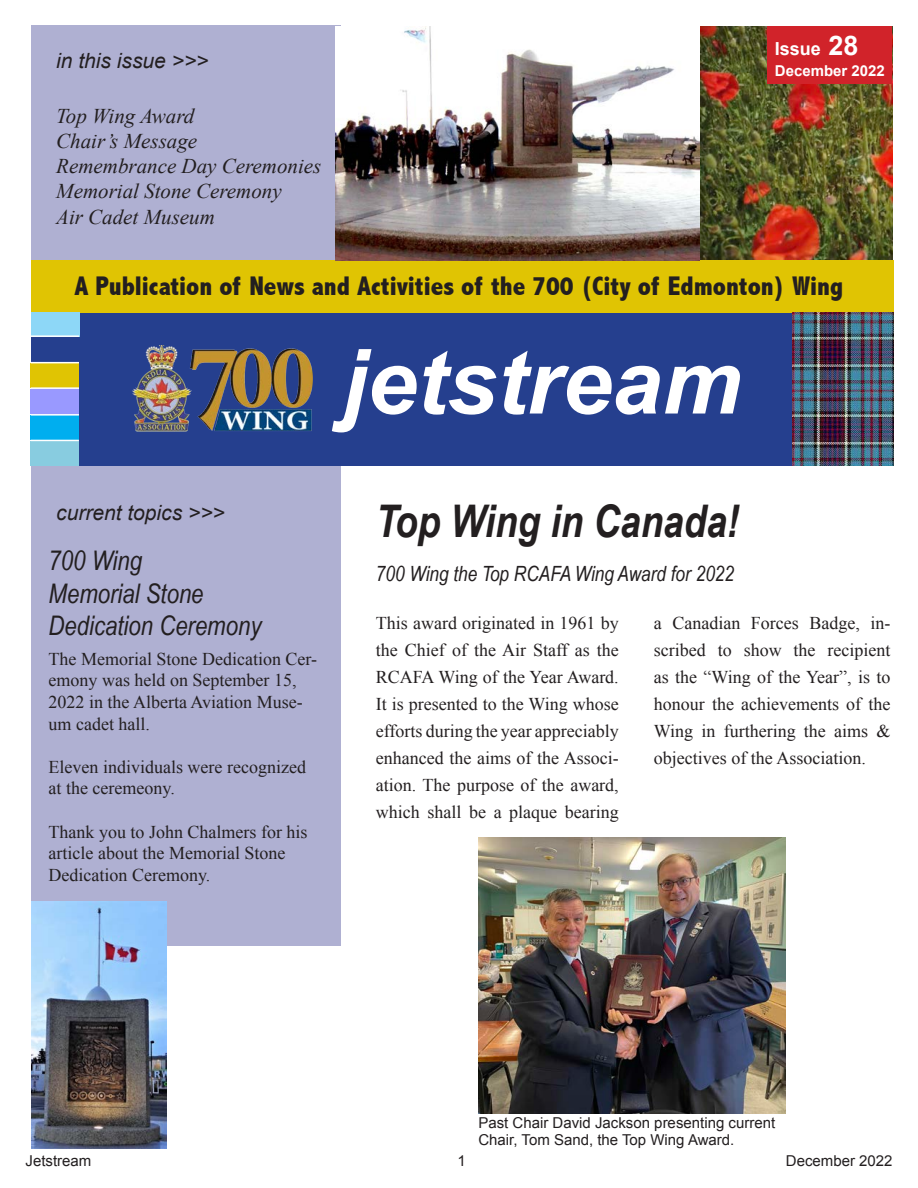
<style>
.page{position:relative;width:918px;height:1188px;background:#fff}
.page>*{position:absolute;margin:0;border:0;box-sizing:border-box;transform-origin:0 0}
.t1{font:italic 700 90px "Arial";color:#fff}
.t2{font:italic 700 45px "Arial Narrow";color:#231f20}
.t3{font:800 condensed 27px "Abadi";color:#231f20}
.t4{font:italic 27px "Arial Narrow";color:#231f20}
.t5{font:italic 21px "Times New Roman";color:#231f20}
.t6{font:italic 21px "Arial Narrow";color:#231f20}
.t7{font:italic 21px "Arial";color:#231f20}
.t8{font:18px/27px "Times New Roman";color:#231f20}
.t9{font:700 18px "Arial";color:#fff}
.t10{font:15px "Arial";color:#231f20}
.t11{font:700 15px "Arial";color:#fff}
.s1{font-size:27px}
</style>
<div class="page">
<img style="left:699px;top:26px;width:193px;height:234px">
<div style="left:32px;top:25px;width:309px;height:921px;background:#afb0d2"></div>
<div style="left:80px;top:312px;width:716px;height:153px;background:#253f8e"></div>
<div style="left:31px;top:260px;width:862px;height:53px;background:#e0c403"></div>
<img style="left:32px;top:902px;width:135px;height:247px">
<div style="left:768px;top:26px;width:124px;height:58px;background:#d1232a"></div>
<img style="left:132px;top:345px;width:181px;height:87px">
<img style="left:336px;top:26px;width:363px;height:234px">
<img style="left:793px;top:313px;width:100px;height:152px">
<div style="left:31px;top:312px;width:49px;height:25px;background:#8dd7f7"></div>
<div style="left:31px;top:389px;width:48px;height:25px;background:#99f"></div>
<div style="left:31px;top:363px;width:48px;height:25px;background:#e0c403"></div>
<div style="left:31px;top:415px;width:48px;height:25px;background:#00aeef"></div>
<div style="left:30px;top:441px;width:48px;height:24px;background:#88cce0"></div>
<div style="left:31px;top:337px;width:48px;height:25px;background:#253f8e"></div>
<hr style="left:31px;top:335px;width:48px;height:2px;background:#fff">
<hr style="left:31px;top:362px;width:48px;height:1px;background:#fff">
<hr style="left:31px;top:387px;width:48px;height:2px;background:#fff">
<hr style="left:31px;top:414px;width:48px;height:2px;background:#fff">
<hr style="left:31px;top:440px;width:48px;height:1px;background:#fff">
<img style="left:478px;top:838px;width:307px;height:275px">
<p class="t7" style="left:56px;top:47px;width:154px">in this issue &gt;&gt;&gt;</p>
<p class="t5" style="left:56px;top:101px;width:140px">Top Wing Award</p>
<p class="t5" style="left:56px;top:126px;width:142px">Chair’s Message</p>
<p class="t5" style="left:56px;top:152px;width:267px">Remembrance Day Ceremonies</p>
<p class="t5" style="left:56px;top:177px;width:227px">Memorial Stone Ceremony</p>
<p class="t5" style="left:56px;top:202px;width:160px">Air Cadet Museum</p>
<p class="t9" style="left:775px;top:36px;width:85px">Issue <span class="s1">28</span></p>
<p class="t11" style="left:775px;top:60px;width:112px">December 2022</p>
<p class="t3" style="left:75px;top:270px;width:770px">A Publication of News and Activities of the 700 (City of Edmonton) Wing</p>
<p class="t1" style="left:342px;top:324px;width:402px">jetstream</p>
<p class="t7" style="left:56px;top:499px;width:170px">current topics &gt;&gt;&gt;</p>
<p class="t4" style="left:49px;top:542px;width:95px">700 Wing</p>
<p class="t4" style="left:49px;top:574px;width:157px">Memorial Stone</p>
<p class="t4" style="left:49px;top:607px;width:214px">Dedication Ceremony</p>
<p class="t8" style="left:49px;top:647px;width:270px;line-height:21.6px">The Memorial Stone Dedication Cer&shy;emony was held on September 15,<br>2022 in the Alberta Aviation Muse&shy;um cadet hall.</p>
<p class="t8" style="left:49px;top:755px;width:259px;line-height:21.6px">Eleven individuals were recognized at the ceremeony.</p>
<p class="t8" style="left:49px;top:820px;width:260px;line-height:21.6px">Thank you to John Chalmers for his article about the Memorial Stone<br>Dedication Ceremony.</p>
<p class="t2" style="left:376px;top:487px;width:365px">Top Wing in Canada!</p>
<p class="t6" style="left:376px;top:559px;width:360px">700 Wing the Top RCAFA Wing Award for 2022</p>
<p class="t8" style="left:376px;top:609px;width:244px;text-align:justify">This award originated in 1961 by the Chief of the Air Staff as the RCAFA Wing of the Year Award.<br>It is presented to the Wing whose efforts during the year appreciably enhanced the aims of the Associ&shy;ation. The purpose of the award, which shall be a plaque bearing</p>
<p class="t8" style="left:654px;top:609px;width:238px;text-align:justify">a Canadian Forces Badge, in&shy;scribed to show the recipient as the “Wing of the Year”, is to honour the achievements of the Wing in furthering the aims &amp; objectives of the Association.</p>
<p class="t10" style="left:478px;top:1113px;width:298px">Past Chair David Jackson presenting current</p>
<p class="t10" style="left:478px;top:1130px;width:257px">Chair, Tom Sand, the Top Wing Award.</p>
<p class="t10" style="left:26px;top:1151px;width:67px">Jetstream</p>
<p class="t10" style="left:458px;top:1151px;width:10px">1</p>
<p class="t10" style="left:786px;top:1151px;width:108px">December 2022</p>
</div>
